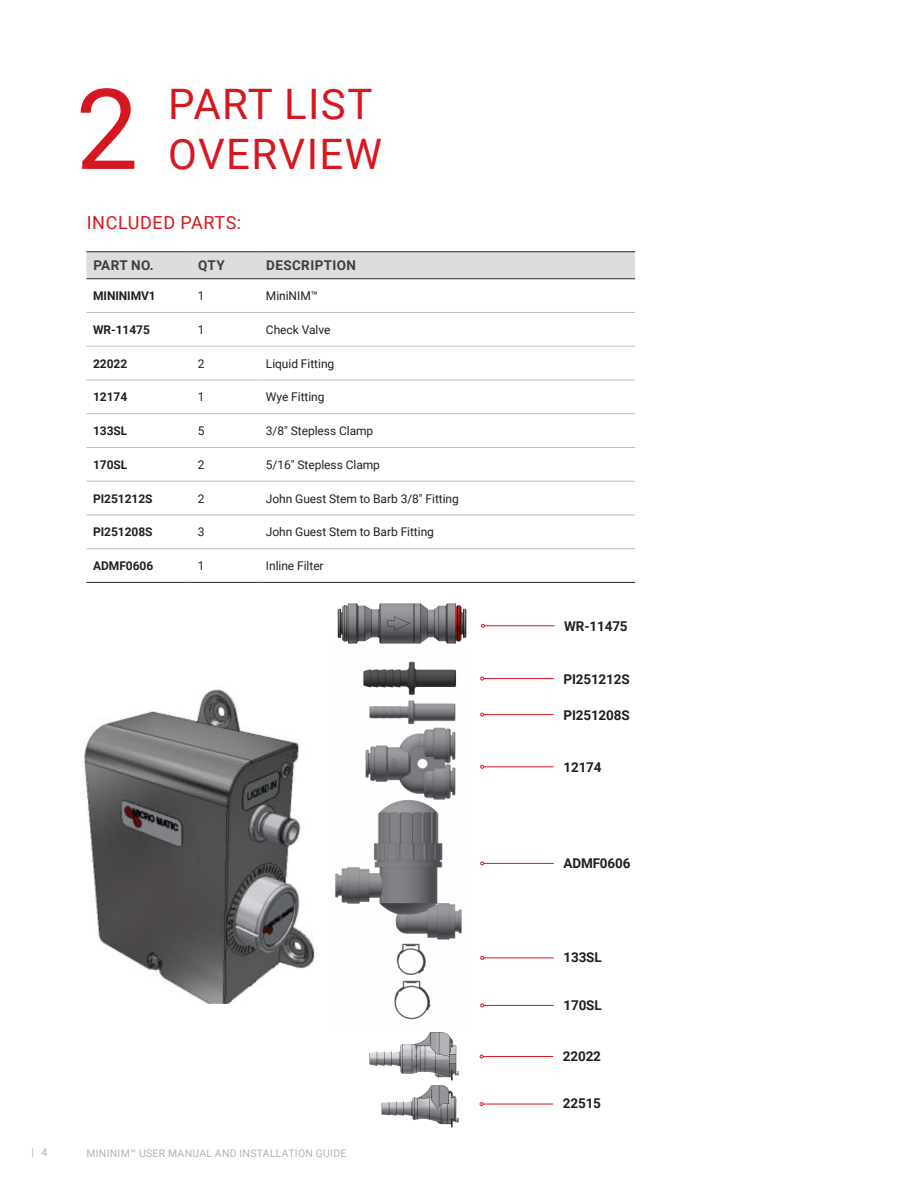
<style>
.page{position:relative;width:918px;height:1188px;background:#fff}
.page>*{position:absolute;margin:0;border:0;box-sizing:border-box;transform-origin:0 0}
.Headline__28_33pt{font:112.05px "Roboto";color:#d7171f}
.Headline__28_33pt-2{font:42px/49.5px "Roboto";letter-spacing:.035em;color:#d7171f}
.Third_Heading{font:18px "Roboto";letter-spacing:.035em;color:#d7171f}
.Bullets{font:700 13.5px "Roboto";letter-spacing:-.01em;color:#231f20}
.Table_Header{font:700 13.5px "Roboto";letter-spacing:.03em;color:#3e3e3f}
.Table_Copy{font:12px "Roboto";letter-spacing:-.005em;color:#231f20}
.Table_Copy-2{font:700 12px "Roboto";letter-spacing:-.005em;color:#231f20}
.t1{font:10.5px "Roboto";letter-spacing:.025em;color:#b2b3b7}
</style>
<div class="page">
<img style="left:84px;top:689px;width:231px;height:315px">
<img style="left:369px;top:1032px;width:90px;height:96px">
<hr style="left:483px;top:1056px;width:70px;height:1px;background:#d7171f">
<hr style="left:483px;top:1104px;width:70px;height:1px;background:#d7171f">
<img style="left:335px;top:661px;width:127px;height:359px">
<div style="left:86px;top:252px;width:549px;height:26px;background:#dcdddf"></div>
<hr style="left:86px;top:312px;width:105px;height:1px;background:#bcbdc0">
<hr style="left:191px;top:312px;width:68px;height:1px;background:#bcbdc0">
<hr style="left:259px;top:312px;width:376px;height:1px;background:#bcbdc0">
<hr style="left:86px;top:346px;width:105px;height:1px;background:#bcbdc0">
<hr style="left:191px;top:346px;width:68px;height:1px;background:#bcbdc0">
<hr style="left:259px;top:346px;width:376px;height:1px;background:#bcbdc0">
<hr style="left:86px;top:380px;width:105px;height:1px;background:#bcbdc0">
<hr style="left:191px;top:380px;width:68px;height:1px;background:#bcbdc0">
<hr style="left:259px;top:380px;width:376px;height:1px;background:#bcbdc0">
<hr style="left:86px;top:251px;width:105px;height:1px;background:#3e3e3f">
<hr style="left:191px;top:251px;width:68px;height:1px;background:#3e3e3f">
<hr style="left:259px;top:251px;width:376px;height:1px;background:#3e3e3f">
<hr style="left:86px;top:278px;width:105px;height:1px;background:#3e3e3f">
<hr style="left:191px;top:278px;width:68px;height:1px;background:#3e3e3f">
<hr style="left:259px;top:278px;width:376px;height:1px;background:#3e3e3f">
<hr style="left:86px;top:413px;width:105px;height:1px;background:#bcbdc0">
<hr style="left:191px;top:413px;width:68px;height:1px;background:#bcbdc0">
<hr style="left:259px;top:413px;width:376px;height:1px;background:#bcbdc0">
<hr style="left:86px;top:447px;width:105px;height:1px;background:#bcbdc0">
<hr style="left:191px;top:447px;width:68px;height:1px;background:#bcbdc0">
<hr style="left:259px;top:447px;width:376px;height:1px;background:#bcbdc0">
<hr style="left:86px;top:481px;width:105px;height:1px;background:#bcbdc0">
<hr style="left:191px;top:481px;width:68px;height:1px;background:#bcbdc0">
<hr style="left:259px;top:481px;width:376px;height:1px;background:#bcbdc0">
<hr style="left:86px;top:582px;width:105px;height:1px;background:#3e3e3f">
<hr style="left:191px;top:582px;width:68px;height:1px;background:#3e3e3f">
<hr style="left:259px;top:582px;width:376px;height:1px;background:#3e3e3f">
<hr style="left:86px;top:515px;width:105px;height:1px;background:#bcbdc0">
<hr style="left:191px;top:515px;width:68px;height:1px;background:#bcbdc0">
<hr style="left:259px;top:515px;width:376px;height:1px;background:#bcbdc0">
<hr style="left:86px;top:548px;width:105px;height:1px;background:#bcbdc0">
<hr style="left:191px;top:548px;width:68px;height:1px;background:#bcbdc0">
<hr style="left:259px;top:548px;width:376px;height:1px;background:#bcbdc0">
<hr style="left:484px;top:678px;width:70px;height:1px;background:#d7171f">
<hr style="left:484px;top:714px;width:70px;height:1px;background:#d7171f">
<hr style="left:484px;top:766px;width:70px;height:1px;background:#d7171f">
<svg style="left:480px;top:765px;width:4px;height:4px"></svg>
<hr style="left:484px;top:958px;width:70px;height:1px;background:#d7171f">
<svg style="left:480px;top:956px;width:4px;height:4px"></svg>
<hr style="left:484px;top:1005px;width:70px;height:1px;background:#d7171f">
<hr style="left:484px;top:863px;width:70px;height:1px;background:#d7171f">
<img style="left:337px;top:603px;width:130px;height:41px">
<hr style="left:485px;top:625px;width:70px;height:1px;background:#d7171f">
<svg style="left:481px;top:624px;width:4px;height:4px"></svg>
<p class="Headline__28_33pt" style="left:76px;top:51px;width:64px">2</p>
<p class="Headline__28_33pt-2" style="left:168px;top:78px;width:216px">PART LIST<br>OVERVIEW</p>
<p class="Third_Heading" style="left:87px;top:210px;width:156px">INCLUDED PARTS:</p>
<p class="Table_Header" style="left:93px;top:256px;width:62px">PART NO.</p>
<p class="Table_Header" style="left:198px;top:256px;width:28px">QTY</p>
<p class="Table_Header" style="left:266px;top:256px;width:91px">DESCRIPTION</p>
<p class="Table_Copy-2" style="left:93px;top:287px;width:64px">MININIMV1</p>
<p class="Table_Copy" style="left:198px;top:287px;width:8px">1</p>
<p class="Table_Copy" style="left:266px;top:287px;width:54px">MiniNIM™</p>
<p class="Table_Copy-2" style="left:93px;top:321px;width:58px">WR-11475</p>
<p class="Table_Copy" style="left:198px;top:321px;width:8px">1</p>
<p class="Table_Copy" style="left:266px;top:321px;width:66px">Check Valve</p>
<p class="Table_Copy-2" style="left:93px;top:355px;width:36px">22022</p>
<p class="Table_Copy" style="left:198px;top:355px;width:8px">2</p>
<p class="Table_Copy" style="left:266px;top:355px;width:70px">Liquid Fitting</p>
<p class="Table_Copy-2" style="left:93px;top:389px;width:36px">12174</p>
<p class="Table_Copy" style="left:198px;top:389px;width:8px">1</p>
<p class="Table_Copy" style="left:266px;top:389px;width:60px">Wye Fitting</p>
<p class="Table_Copy-2" style="left:93px;top:422px;width:36px">133SL</p>
<p class="Table_Copy" style="left:198px;top:422px;width:8px">5</p>
<p class="Table_Copy" style="left:266px;top:422px;width:109px">3/8" Stepless Clamp</p>
<p class="Table_Copy-2" style="left:93px;top:456px;width:36px">170SL</p>
<p class="Table_Copy" style="left:198px;top:456px;width:8px">2</p>
<p class="Table_Copy" style="left:266px;top:456px;width:116px">5/16" Stepless Clamp</p>
<p class="Table_Copy-2" style="left:93px;top:490px;width:61px">PI251212S</p>
<p class="Table_Copy" style="left:198px;top:490px;width:8px">2</p>
<p class="Table_Copy" style="left:266px;top:490px;width:194px">John Guest Stem to Barb 3/8" Fitting</p>
<p class="Table_Copy-2" style="left:93px;top:524px;width:61px">PI251208S</p>
<p class="Table_Copy" style="left:198px;top:524px;width:8px">3</p>
<p class="Table_Copy" style="left:266px;top:524px;width:170px">John Guest Stem to Barb Fitting</p>
<p class="Table_Copy-2" style="left:93px;top:557px;width:62px">ADMF0606</p>
<p class="Table_Copy" style="left:198px;top:557px;width:8px">1</p>
<p class="Table_Copy" style="left:266px;top:557px;width:59px">Inline Filter</p>
<p class="t1" style="left:31px;top:1145px;width:17px">| 4</p>
<p class="t1" style="left:86px;top:1146px;width:262px">MININIM™ USER MANUAL AND INSTALLATION GUIDE</p>
<p class="Bullets" style="left:564px;top:617px;width:65px">WR-11475</p>
<p class="Bullets" style="left:563px;top:670px;width:68px">PI251212S</p>
<p class="Bullets" style="left:563px;top:706px;width:68px">PI251208S</p>
<p class="Bullets" style="left:563px;top:758px;width:40px">12174</p>
<p class="Bullets" style="left:563px;top:854px;width:69px">ADMF0606</p>
<p class="Bullets" style="left:563px;top:948px;width:40px">133SL</p>
<p class="Bullets" style="left:563px;top:996px;width:40px">170SL</p>
<p class="Bullets" style="left:563px;top:1047px;width:40px">22022</p>
<p class="Bullets" style="left:563px;top:1094px;width:40px">22515</p>
</div>
